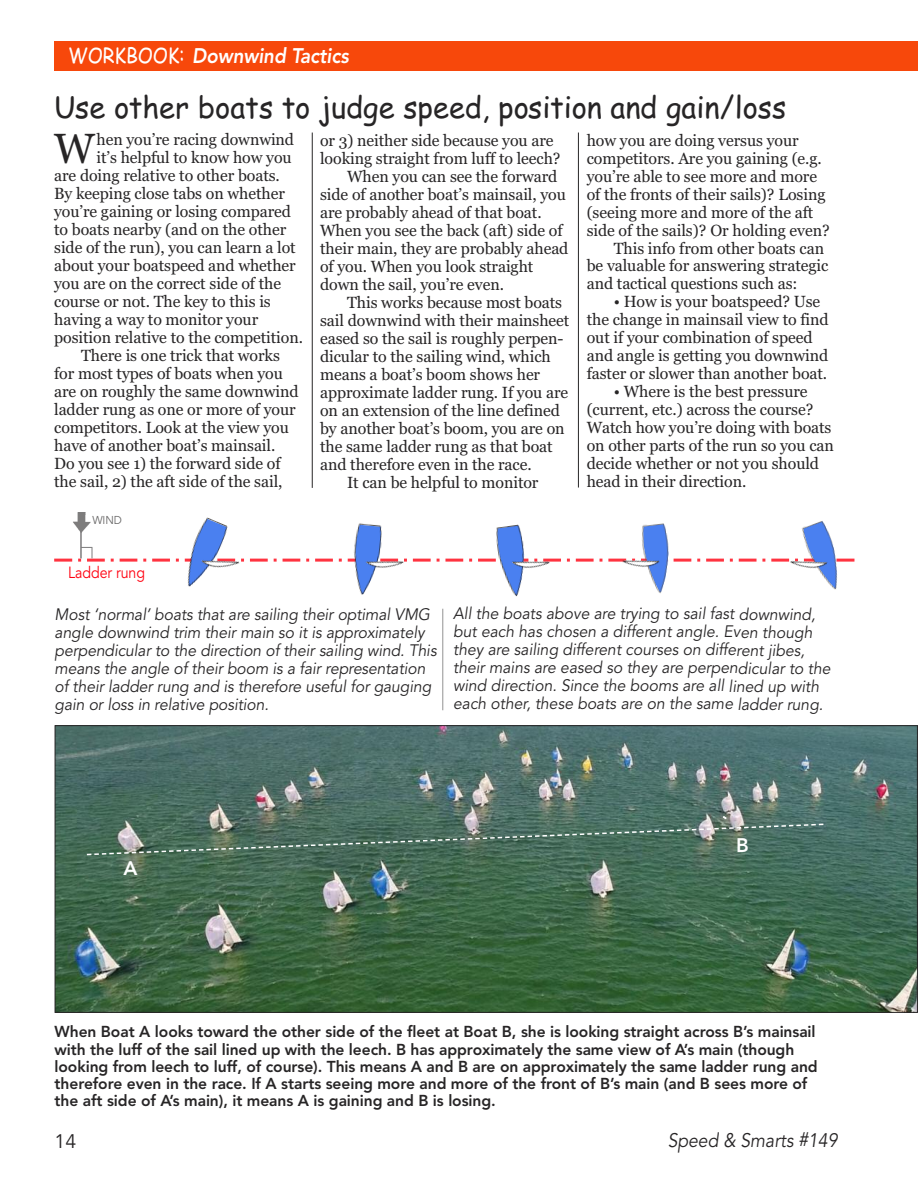
<style>
.page{position:relative;width:918px;height:1188px;background:#fff}
.page>*{position:absolute;margin:0;border:0;box-sizing:border-box;transform-origin:0 0}
.t1{font:42.15px "Georgia";color:#272526}
.t2{font:30px "Comic Sans MS";color:#272526}
.t3{font:italic 800 21px "Avenir";letter-spacing:-.005em;color:#fff;scale:.9 1}
.t4{font:italic 19.5px "Avenir";color:#272526;scale:.9 1}
.t5{font:19.5px "Avenir";color:#272526}
.t6{font:800 19.5px "Avenir";color:#fff}
.t7{font:italic 16.5px/18px "Avenir";letter-spacing:-.005em;color:#272526;scale:.95 1}
.t8{font:16.2px/18px "Georgia";letter-spacing:-.005em;color:#272526}
.t9{font:16.2px "Avenir";letter-spacing:-.005em;color:#ff0010;scale:.88 1}
.t10{font:800 15.75px/17.2px "Avenir";letter-spacing:-.005em;color:#272526}
.t11{font:11.4px "Avenir";color:#686767;scale:.96 1}
.s1{font-family:"Comic Sans MS";font-weight:400;font-style:normal}
</style>
<div class="page">
<div style="left:54px;top:41px;width:864px;height:30px;background:#f7480b"></div>
<hr style="left:54px;top:559px;width:18px;height:3px;background:#ff3340">
<img style="left:77px;top:512px;width:9px;height:7px">
<img style="left:57px;top:727px;width:859px;height:284px">
<svg style="left:87px;top:815px;width:736px;height:41px;background:#557466"></svg>
<img style="left:837px;top:558px;width:17px;height:4px">
<svg style="left:72px;top:519px;width:765px;height:76px"></svg>
<img style="left:508px;top:541px;width:43px;height:42px">
<hr style="left:312px;top:133px;width:1px;height:355px;background:#272526">
<hr style="left:578px;top:133px;width:1px;height:355px;background:#272526">
<hr style="left:442px;top:609px;width:1px;height:101px;background:#939293">
<p class="t3" style="left:68px;top:43px;width:313px"><span class="s1">WORKBOOK:</span> Downwind Tactics</p>
<h2 class="t2" style="left:54px;top:90px;width:734px">Use other boats to judge speed, position and gain/loss</h2>
<h1 class="t1" style="left:54px;top:124px;width:42px">W</h1>
<p class="t8" style="left:97px;top:130px;width:199px">hen you’re racing downwind</p>
<p class="t8" style="left:97px;top:148px;width:197px">it’s helpful to know how you</p>
<p class="t8" style="left:54px;top:166px;width:227px">are doing relative to other boats.</p>
<p class="t8" style="left:54px;top:184px;width:232px">By keeping close tabs on whether</p>
<p class="t8" style="left:54px;top:202px;width:238px">you’re gaining or losing compared</p>
<p class="t8" style="left:54px;top:220px;width:234px">to boats nearby (and on the other</p>
<p class="t8" style="left:54px;top:238px;width:243px">side of the run), you can learn a lot</p>
<p class="t8" style="left:54px;top:256px;width:243px">about your boatspeed and whether</p>
<p class="t8" style="left:54px;top:274px;width:229px">you are on the correct side of the</p>
<p class="t8" style="left:54px;top:292px;width:218px">course or not. The key to this is</p>
<p class="t8" style="left:54px;top:310px;width:206px">having a way to monitor your</p>
<p class="t8" style="left:54px;top:328px;width:250px">position relative to the competition.</p>
<p class="t8" style="left:81px;top:346px;width:200px">There is one trick that works</p>
<p class="t8" style="left:54px;top:364px;width:230px">for most types of boats when you</p>
<p class="t8" style="left:54px;top:382px;width:246px">are on roughly the same downwind</p>
<p class="t8" style="left:54px;top:400px;width:243px">ladder rung as one or more of your</p>
<p class="t8" style="left:54px;top:418px;width:236px">competitors. Look at the view you</p>
<p class="t8" style="left:54px;top:436px;width:223px">have of another boat’s mainsail.</p>
<p class="t8" style="left:54px;top:454px;width:228px">Do you see 1) the forward side of</p>
<p class="t8" style="left:54px;top:472px;width:230px">the sail, 2) the aft side of the sail,</p>
<p class="t11" style="left:92px;top:514px;width:32px">WIND</p>
<p class="t9" style="left:68px;top:563px;width:89px">Ladder rung</p>
<p class="t8" style="left:320px;top:131px;width:235px">or 3) neither side because you are</p>
<p class="t8" style="left:320px;top:149px;width:242px">looking straight from luff to leech?</p>
<p class="t8" style="left:347px;top:167px;width:212px">When you can see the forward</p>
<p class="t8" style="left:320px;top:185px;width:247px">side of another boat’s mainsail, you</p>
<p class="t8" style="left:320px;top:203px;width:223px">are probably ahead of that boat.</p>
<p class="t8" style="left:320px;top:221px;width:244px">When you see the back (aft) side of</p>
<p class="t8" style="left:320px;top:239px;width:250px">their main, they are probably ahead</p>
<p class="t8" style="left:320px;top:257px;width:215px">of you. When you look straight</p>
<p class="t8" style="left:320px;top:275px;width:185px">down the sail, you’re even.</p>
<p class="t8" style="left:347px;top:293px;width:217px">This works because most boats</p>
<p class="t8" style="left:320px;top:311px;width:251px">sail downwind with their mainsheet</p>
<p class="t8" style="left:320px;top:329px;width:245px">eased so the sail is roughly perpen-</p>
<p class="t8" style="left:320px;top:347px;width:232px">dicular to the sailing wind, which</p>
<p class="t8" style="left:320px;top:365px;width:222px">means a boat’s boom shows her</p>
<p class="t8" style="left:320px;top:383px;width:250px">approximate ladder rung. If you are</p>
<p class="t8" style="left:320px;top:401px;width:241px">on an extension of the line defined</p>
<p class="t8" style="left:320px;top:419px;width:246px">by another boat’s boom, you are on</p>
<p class="t8" style="left:320px;top:437px;width:234px">the same ladder rung as that boat</p>
<p class="t8" style="left:320px;top:455px;width:213px">and therefore even in the race.</p>
<p class="t8" style="left:347px;top:473px;width:193px">It can be helpful to monitor</p>
<p class="t8" style="left:587px;top:131px;width:213px">how you are doing versus your</p>
<p class="t8" style="left:587px;top:149px;width:237px">competitors. Are you gaining (e.g.</p>
<p class="t8" style="left:587px;top:167px;width:232px">you’re able to see more and more</p>
<p class="t8" style="left:587px;top:185px;width:240px">of the fronts of their sails)? Losing</p>
<p class="t8" style="left:587px;top:203px;width:228px">(seeing more and more of the aft</p>
<p class="t8" style="left:587px;top:221px;width:244px">side of the sails)? Or holding even?</p>
<p class="t8" style="left:614px;top:239px;width:212px">This info from other boats can</p>
<p class="t8" style="left:587px;top:257px;width:243px">be valuable for answering strategic</p>
<p class="t8" style="left:587px;top:275px;width:212px">and tactical questions such as:</p>
<p class="t8" style="left:587px;top:293px;width:243px;text-indent:27px">• How is your boatspeed? Use the change in mainsail view to find out if your combination of speed and angle is getting you downwind faster or slower than another boat.</p>
<p class="t8" style="left:587px;top:383px;width:249px;text-indent:27px">• Where is the best pressure (current, etc.) across the course?<br>Watch how you’re doing with boats on other parts of the run so you can decide whether or not you should head in their direction.</p>
<p class="t7" style="left:55px;top:606px;width:404px">Most ‘normal’ boats that are sailing their optimal VMG angle downwind trim their main so it is approximately perpendicular to the direction of their sailing wind. This means the angle of their boom is a fair representation of their ladder rung and is therefore useful for gauging gain or loss in relative position.</p>
<p class="t7" style="left:453px;top:605px;width:399px">All the boats above are trying to sail fast downwind, but each has chosen a different angle. Even though they are sailing different courses on different jibes, their mains are eased so they are perpendicular to the wind direction. Since the booms are all lined up with each other, these boats are on the same ladder rung.</p>
<p class="t6" style="left:124px;top:853px;width:16px">A</p>
<p class="t6" style="left:736px;top:830px;width:14px">B</p>
<p class="t10" style="left:55px;top:1023px;width:765px">When Boat A looks toward the other side of the fleet at Boat B, she is looking straight across B’s mainsail with the luff of the sail lined up with the leech. B has approximately the same view of A’s main (though looking from leech to luff, of course). This means A and B are on approximately the same ladder rung and therefore even in the race. If A starts seeing more and more of the front of B’s main (and B sees more of the aft side of A’s main), it means A is gaining and B is losing.</p>
<p class="t5" style="left:55px;top:1129px;width:23px">14</p>
<p class="t4" style="left:668px;top:1129px;width:190px">Speed &amp; Smarts #149</p>
</div>
